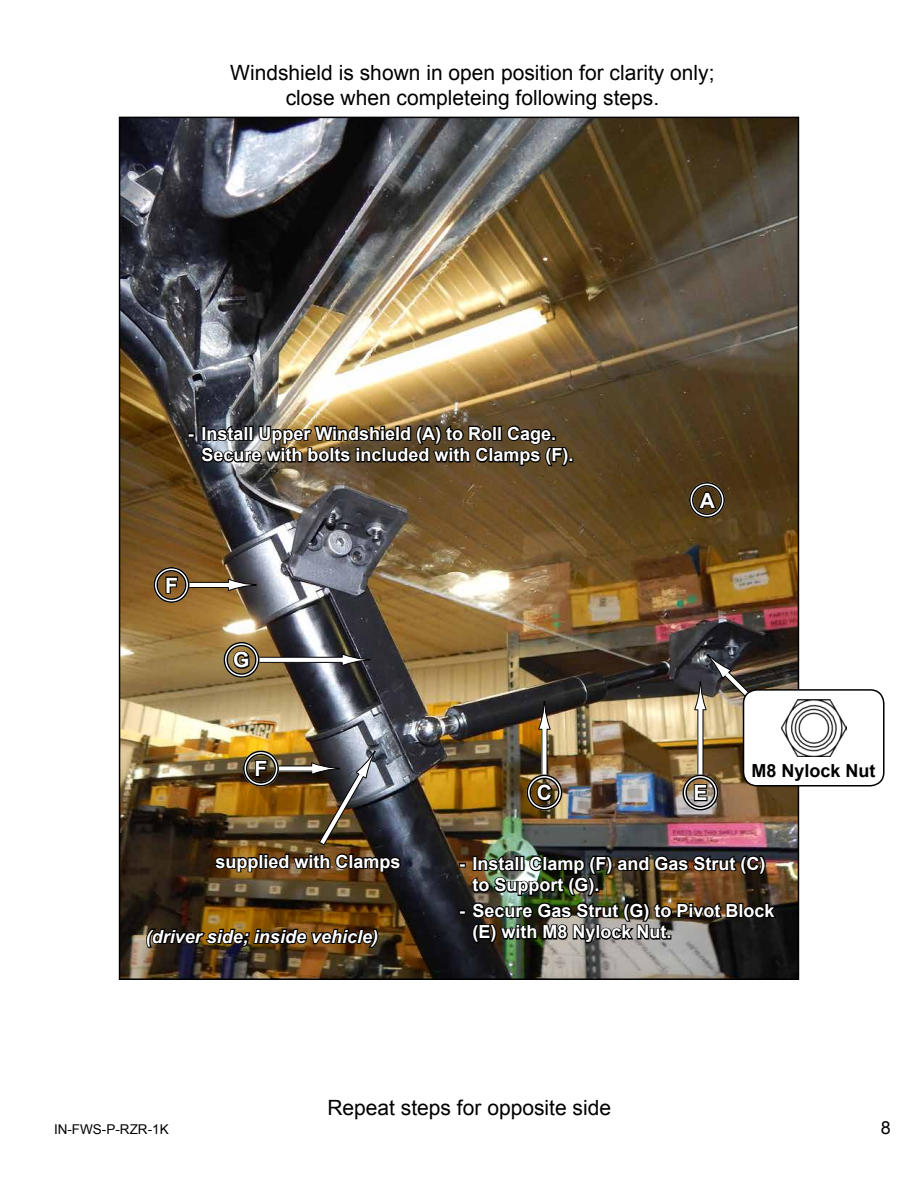
<style>
.page{position:relative;width:918px;height:1188px;background:#fff}
.page>*{position:absolute;margin:0;border:0;box-sizing:border-box;transform-origin:0 0}
.t1{font:21px/25.2px "Arial";color:#000;text-align:center}
.t2{font:700 21px "Arial";color:#fff}
.t3{font:700 18px/21.6px "Arial";color:#fff}
.t4{font:italic 700 18px "Arial";color:#fff}
.t5{font:700 18px "Arial";color:#000}
.t6{font:18px "Arial";color:#000}
.t7{font:13.5px "Arial";color:#000}
</style>
<div class="page">
<img style="left:122px;top:120px;width:674px;height:857px">
<div style="left:257px;top:657px;width:86px;height:5px;background:#fff"></div>
<div style="left:257px;top:657px;width:86px;height:6px;border:1px solid #000"></div>
<svg style="left:341px;top:653px;width:30px;height:13px"></svg>
<svg style="left:232px;top:649px;width:19px;height:21px"></svg>
<div style="left:224px;top:642px;width:35px;height:36px;border:4px solid #fff;border-radius:50%"></div>
<div style="left:224px;top:642px;width:35px;height:36px;border:1px solid #000;border-radius:50%"></div>
<div style="left:227px;top:645px;width:29px;height:30px;border:1px solid #000;border-radius:50%"></div>
<div style="left:188px;top:582px;width:41px;height:6px;background:#fff"></div>
<div style="left:188px;top:582px;width:41px;height:6px;border:1px solid #000"></div>
<svg style="left:228px;top:578px;width:29px;height:14px"></svg>
<svg style="left:164px;top:575px;width:15px;height:20px"></svg>
<div style="left:154px;top:567px;width:35px;height:36px;border:4px solid #fff;border-radius:50%"></div>
<div style="left:154px;top:567px;width:35px;height:36px;border:1px solid #000;border-radius:50%"></div>
<div style="left:157px;top:570px;width:29px;height:30px;border:1px solid #000;border-radius:50%"></div>
<svg style="left:697px;top:490px;width:21px;height:20px"></svg>
<div style="left:689px;top:482px;width:36px;height:36px;border:4px solid #fff;border-radius:50%"></div>
<div style="left:689px;top:482px;width:36px;height:36px;border:1px solid #000;border-radius:50%"></div>
<div style="left:692px;top:485px;width:30px;height:30px;border:1px solid #000;border-radius:50%"></div>
<img style="left:459px;top:851px;width:320px;height:94px">
<img style="left:145px;top:927px;width:235px;height:22px">
<div style="left:542px;top:729px;width:5px;height:49px;background:#fff"></div>
<svg style="left:538px;top:702px;width:13px;height:28px"></svg>
<svg style="left:535px;top:782px;width:19px;height:21px"></svg>
<div style="left:526px;top:775px;width:36px;height:35px;border:4px solid #fff;border-radius:50%"></div>
<div style="left:526px;top:775px;width:36px;height:35px;border:1px solid #000;border-radius:50%"></div>
<div style="left:530px;top:778px;width:29px;height:29px;border:1px solid #000;border-radius:50%"></div>
<div style="left:682px;top:775px;width:36px;height:35px;border:4px solid #fff;border-radius:50%"></div>
<div style="left:682px;top:775px;width:36px;height:35px;border:1px solid #000;border-radius:50%"></div>
<div style="left:685px;top:778px;width:30px;height:29px;border:1px solid #000;border-radius:50%"></div>
<img style="left:213px;top:751px;width:189px;height:122px">
<img style="left:693px;top:653px;width:185px;height:149px">
<img style="left:781px;top:700px;width:65px;height:56px">
<img style="left:188px;top:421px;width:385px;height:47px">
<p class="t1" style="left:230px;top:60px;width:486px">Windshield is shown in open position for clarity only; close when completeing following steps.</p>
<p class="t3" style="left:201px;top:423px;width:374px;text-indent:-14px">- Install Upper Windshield (A) to Roll Cage.<br>Secure with bolts included with Clamps (F).</p>
<p class="t2" style="left:165px;top:571px;width:14px">F</p>
<p class="t2" style="left:233px;top:646px;width:18px">G</p>
<p class="t2" style="left:700px;top:486px;width:17px">A</p>
<p class="t2" style="left:255px;top:755px;width:14px">F</p>
<p class="t2" style="left:537px;top:779px;width:17px">C</p>
<p class="t2" style="left:693px;top:779px;width:16px">E</p>
<p class="t5" style="left:752px;top:758px;width:126px">M8 Nylock Nut</p>
<p class="t3" style="left:215px;top:851px;width:187px">supplied with Clamps</p>
<p class="t4" style="left:146px;top:924px;width:234px">(driver side; inside vehicle)</p>
<p class="t3" style="left:472px;top:853px;width:295px;text-indent:-14px">- Install Clamp (F) and Gas Strut (C) to Support (G).</p>
<p class="t3" style="left:472px;top:900px;width:304px;text-indent:-14px">- Secure Gas Strut (G) to Pivot Block (E) with M8 Nylock Nut.</p>
<p class="t1" style="left:327px;top:1095px;width:285px">Repeat steps for opposite side</p>
<p class="t7" style="left:54px;top:1120px;width:116px">IN-FWS-P-RZR-1K</p>
<p class="t6" style="left:881px;top:1116px;width:12px">8</p>
</div>
